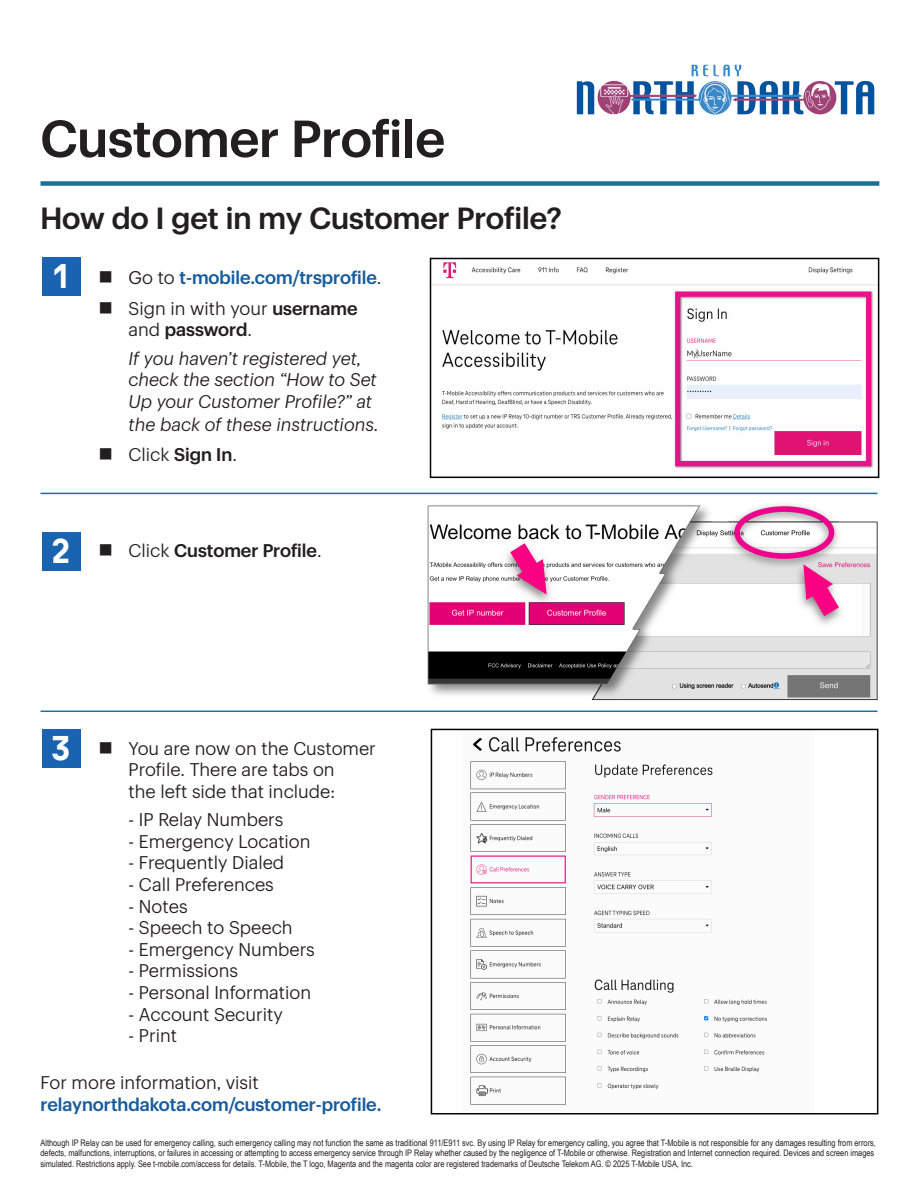
<style>
.page{position:relative;width:918px;height:1188px;background:#fff}
.page>*{position:absolute;margin:0;border:0;box-sizing:border-box;transform-origin:0 0}
.t1{font:500 51px "Sprint Sans";color:#231f20}
.t2{font:800 36px "Tele Neo";color:#fff}
.t3{font:500 30px "Sprint Sans";color:#231f20}
.t4{font:18px/21.6px "Sprint Sans";color:#231f20}
.t5{font:italic 18px/21.6px "Sprint Sans";color:#231f20}
.t6{font:500 18px "Sprint Sans";color:#175d9e}
.t7{font:500 18px "Sprint Sans";color:#231f20}
.t8{font:9px/10.5px "Arial Narrow";color:#231f20}
.s1{color:#231f20}
.s2{font-weight:400;color:#231f20}
.s3{font-weight:500}
.s4{font-weight:400}
</style>
<div class="page">
<div style="left:40px;top:181px;width:839px;height:5px;background:#1a7099"></div>
<hr style="left:40px;top:493px;width:838px;height:1px;background:#1a7099">
<hr style="left:40px;top:711px;width:838px;height:1px;background:#1a7099">
<img style="left:433px;top:262px;width:443px;height:207px">
<div style="left:430px;top:258px;width:449px;height:220px;border:2px solid #040503"></div>
<img style="left:470px;top:737px;width:297px;height:368px">
<div style="left:431px;top:729px;width:447px;height:385px;border:2px solid #040503"></div>
<div style="left:42px;top:257px;width:38px;height:39px;background:#1a63b0"></div>
<div style="left:42px;top:532px;width:38px;height:39px;background:#1a63b0"></div>
<div style="left:42px;top:729px;width:38px;height:39px;background:#1a63b0"></div>
<img style="left:576px;top:64px;width:299px;height:51px">
<img style="left:427px;top:504px;width:451px;height:197px">
<p class="t1" style="left:40px;top:100px;width:406px">Customer Profile</p>
<p class="t3" style="left:40px;top:195px;width:523px">How do I get in my Customer Profile?</p>
<p class="t6" style="left:99px;top:264px;width:284px"><span class="s1">■</span> <span class="s2">Go to</span> t-mobile.com/trsprofile<span class="s2">.</span></p>
<p class="t4" style="left:129px;top:296px;width:230px;text-indent:-30px">■ Sign in with your <span class="s3">username </span>and <span class="s3">password</span>.</p>
<p class="t5" style="left:129px;top:346px;width:250px">If you haven’t registered yet, check the section “How to Set<br>Up your Customer Profile?” at</p>
<p class="t5" style="left:129px;top:412px;width:252px">the back of these instructions.</p>
<p class="t4" style="left:99px;top:442px;width:140px">■ Click <span class="s3">Sign In</span>.</p>
<p class="t2" style="left:54px;top:256px;width:16px">1</p>
<p class="t2" style="left:52px;top:531px;width:20px">2</p>
<p class="t7" style="left:99px;top:537px;width:224px">■ <span class="s4">Click</span> Customer Profile<span class="s4">.</span></p>
<p class="t2" style="left:52px;top:729px;width:20px">3</p>
<p class="t4" style="left:129px;top:736px;width:249px;text-indent:-30px">■ You are now on the Customer<br>Profile. There are tabs on<br>the left side that include:</p>
<p class="t4" style="left:129px;top:807px;width:156px">- IP Relay Numbers</p>
<p class="t4" style="left:129px;top:829px;width:183px">- Emergency Location</p>
<p class="t4" style="left:129px;top:851px;width:157px">- Frequently Dialed</p>
<p class="t4" style="left:129px;top:872px;width:147px">- Call Preferences</p>
<p class="t4" style="left:129px;top:894px;width:61px">- Notes</p>
<p class="t4" style="left:129px;top:915px;width:166px">- Speech to Speech</p>
<p class="t4" style="left:129px;top:937px;width:188px">- Emergency Numbers</p>
<p class="t4" style="left:129px;top:959px;width:111px">- Permissions</p>
<p class="t4" style="left:129px;top:980px;width:184px">- Personal Information</p>
<p class="t4" style="left:129px;top:1002px;width:156px">- Account Security</p>
<p class="t4" style="left:129px;top:1023px;width:50px">- Print</p>
<p class="t4" style="left:40px;top:1070px;width:220px">For more information, visit</p>
<p class="t6" style="left:40px;top:1090px;width:342px">relaynorthdakota.com/customer-profile.</p>
<p class="t8" style="left:40px;top:1137px;width:837px">Although IP Relay can be used for emergency calling, such emergency calling may not function the same as traditional 911/E911 svc. By using IP Relay for emergency calling, you agree that T-Mobile is not responsible for any damages resulting from errors, defects, malfunctions, interruptions, or failures in accessing or attempting to access emergency service through IP Relay whether caused by the negligence of T-Mobile or otherwise. Registration and Internet connection required. Devices and screen images simulated. Restrictions apply. See t-mobile.com/access for details. T-Mobile, the T logo, Magenta and the magenta color are registered trademarks of Deutsche Telekom AG. © 2025 T-Mobile USA, Inc.</p>
</div>
